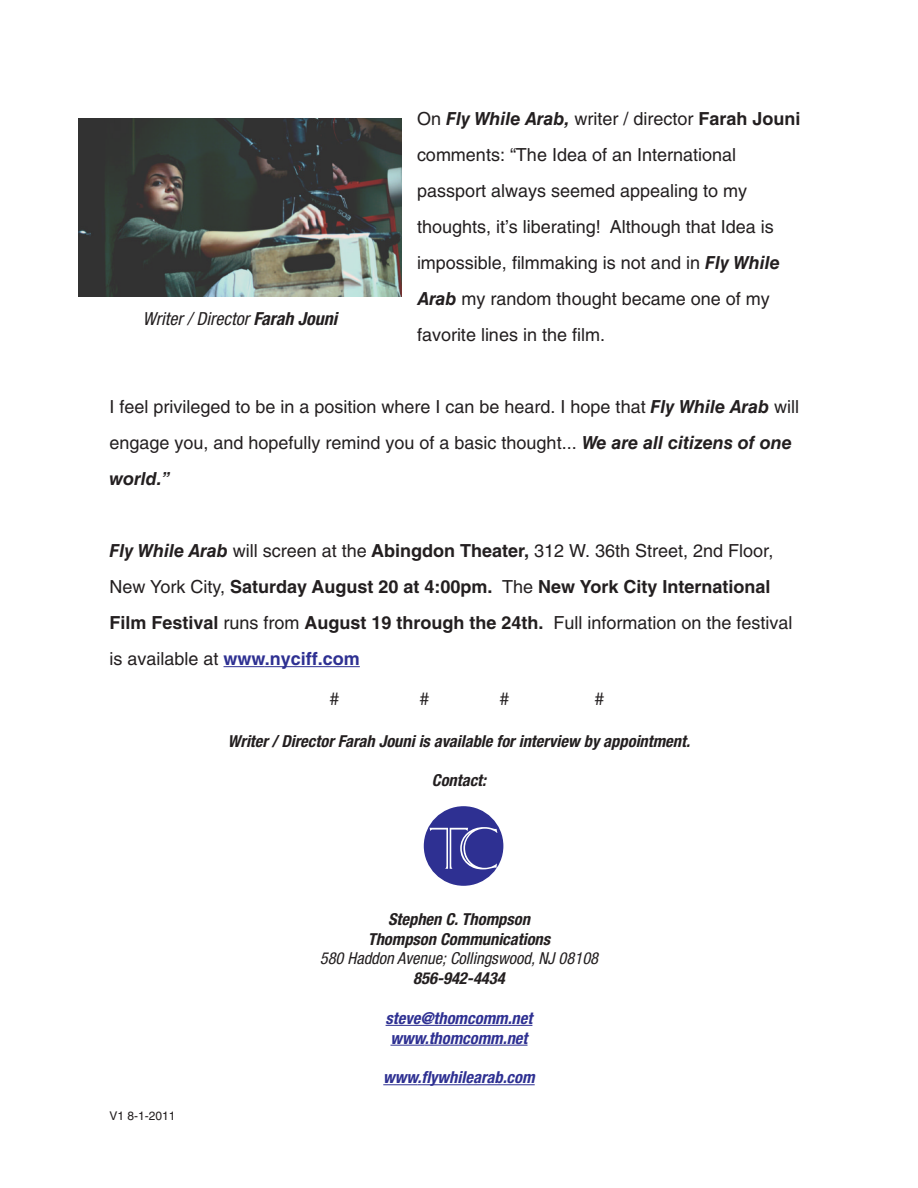
<style>
.page{position:relative;width:918px;height:1188px;background:#fff}
.page>*{position:absolute;margin:0;border:0;box-sizing:border-box;transform-origin:0 0}
.t1{font:60px "Delphian";color:#fff}
.t2{font:18px/36px "Helvetica";color:#231f20}
.t3{font:italic condensed 18px "Helvetica Neue";color:#231f20}
.t4{font:italic 700 18px "Helvetica LT Std";letter-spacing:-.005em;color:#231f20}
.t5{font:italic 700 condensed 16.5px/19.8px "Helvetica Neue";color:#231f20;text-align:center}
.t6{font:italic 700 condensed 16.5px/19.8px "Helvetica Neue";color:#2e3092}
.t7{font:italic condensed 16.5px "Helvetica Neue";color:#231f20}
.t8{font:12px "Helvetica";color:#231f20}
.s1{font-weight:700}
.s2{font-family:"Helvetica LT Std";font-weight:700;font-style:italic}
.s3{font-weight:700;color:#2e3092}
</style>
<div class="page">
<hr style="left:224px;top:666px;width:41px;height:1px;background:#2e3092">
<hr style="left:265px;top:666px;width:95px;height:1px;background:#2e3092">
<hr style="left:386px;top:1025px;width:146px;height:1px;background:#2e3092">
<hr style="left:390px;top:1045px;width:35px;height:1px;background:#2e3092">
<hr style="left:425px;top:1045px;width:103px;height:1px;background:#2e3092">
<hr style="left:383px;top:1084px;width:35px;height:1px;background:#2e3092">
<hr style="left:418px;top:1084px;width:117px;height:1px;background:#2e3092">
<div style="left:424px;top:806px;width:79px;height:80px;background:#2e3092;border-radius:50%"></div>
<img style="left:78px;top:118px;width:324px;height:179px">
<p class="t3" style="left:143px;top:312px;width:196px">Writer / Director <span class="s1">Farah Jouni</span></p>
<p class="t2" style="left:417px;top:102px;width:385px">On <span class="s2">Fly While Arab,</span> writer / director <span class="s1">Farah Jouni </span>comments: “The Idea of an International passport always seemed appealing to my thoughts, it’s liberating! Although that Idea is impossible, filmmaking is not and in <span class="s2">Fly While Arab</span> my random thought became one of my favorite lines in the film.</p>
<p class="t2" style="left:110px;top:390px;width:691px">I feel privileged to be in a position where I can be heard. I hope that <span class="s2">Fly While Arab</span> will engage you, and hopefully remind you of a basic thought... <span class="s2">We are all citizens of one</span></p>
<p class="t4" style="left:110px;top:472px;width:62px">world.”</p>
<p class="t2" style="left:109px;top:534px;width:684px"><span class="s2">Fly While Arab</span> will screen at the <span class="s1">Abingdon Theater,</span> 312 W. 36th Street, 2nd Floor, New York City, <span class="s1">Saturday August 20 at 4:00pm.</span> The <span class="s1">New York City International Film Festival</span> runs from <span class="s1">August 19 through the 24th.</span> Full information on the festival is available at <span class="s3">www.nyciff.com</span></p>
<p class="t2" style="left:330px;top:682px;width:12px">#</p>
<p class="t2" style="left:420px;top:682px;width:12px">#</p>
<p class="t2" style="left:500px;top:682px;width:12px">#</p>
<p class="t2" style="left:595px;top:682px;width:12px">#</p>
<p class="t5" style="left:228px;top:732px;width:464px">Writer / Director Farah Jouni is available for interview by appointment.</p>
<p class="t5" style="left:432px;top:772px;width:56px">Contact:</p>
<h1 class="t1" style="left:429px;top:816px;width:71px">TC</h1>
<p class="t8" style="left:110px;top:1111px;width:68px">V1 8-1-2011</p>
<p class="t5" style="left:368px;top:910px;width:184px">Stephen C. Thompson<br>Thompson Communications</p>
<p class="t7" style="left:320px;top:953px;width:280px">580 Haddon Avenue; Collingswood, NJ 08108</p>
<p class="t5" style="left:413px;top:970px;width:93px">856-942-4434</p>
<p class="t6" style="left:386px;top:1009px;width:148px">steve@thomcomm.net www.thomcomm.net</p>
<p class="t6" style="left:383px;top:1069px;width:153px">www.flywhilearab.com</p>
</div>
